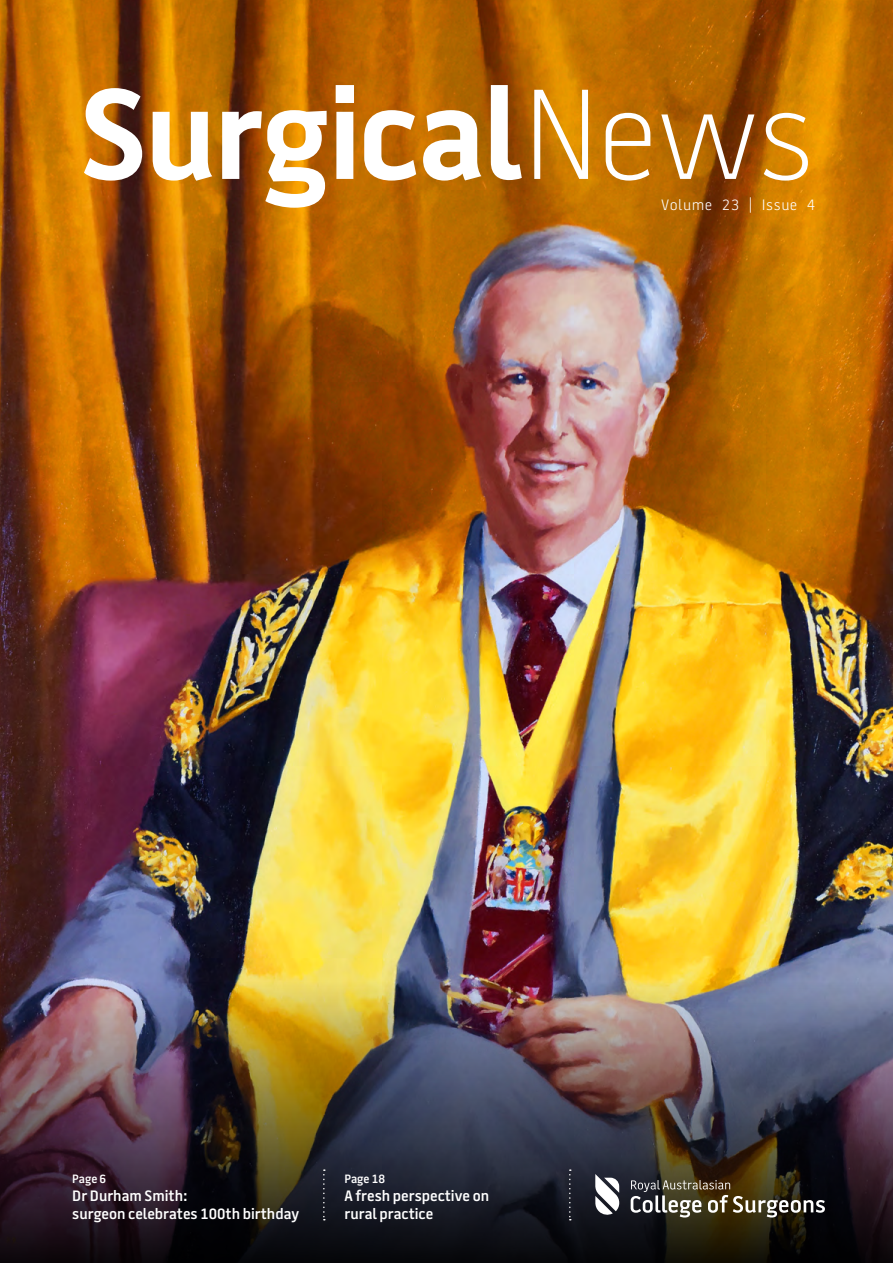
<style>
.page{position:relative;width:893px;height:1263px;background:#fff}
.page>*{position:absolute;margin:0;border:0;box-sizing:border-box;transform-origin:0 0}
.t1{font:600 15px/18px "Battersea SANS";color:#fff}
.t2{font:300 15px "Battersea SANS";letter-spacing:.035em;color:#fff}
.t3{font:600 12px "Battersea SANS";color:#fff}
</style>
<div class="page">
<img style="left:0;top:0;width:893px;height:982px">
<img style="left:0;top:982px;width:893px;height:281px">
<svg style="left:569px;top:1169px;width:2px;height:51px"></svg>
<svg style="left:323px;top:1169px;width:2px;height:51px"></svg>
<svg style="left:84px;top:85px;width:724px;height:123px"></svg>
<svg style="left:631px;top:1180px;width:194px;height:37px;background:#595342"></svg>
<svg style="left:595px;top:1174px;width:25px;height:42px"></svg>
<p class="t2" style="left:661px;top:195px;width:156px">Volume 23 | Issue 4</p>
<p class="t3" style="left:72px;top:1170px;width:35px">Page 6</p>
<p class="t1" style="left:72px;top:1187px;width:228px">Dr Durham Smith:<br>surgeon celebrates 100th birthday</p>
<p class="t3" style="left:344px;top:1170px;width:42px">Page 18</p>
<p class="t1" style="left:344px;top:1187px;width:146px">A fresh perspective on rural practice</p>
</div>
